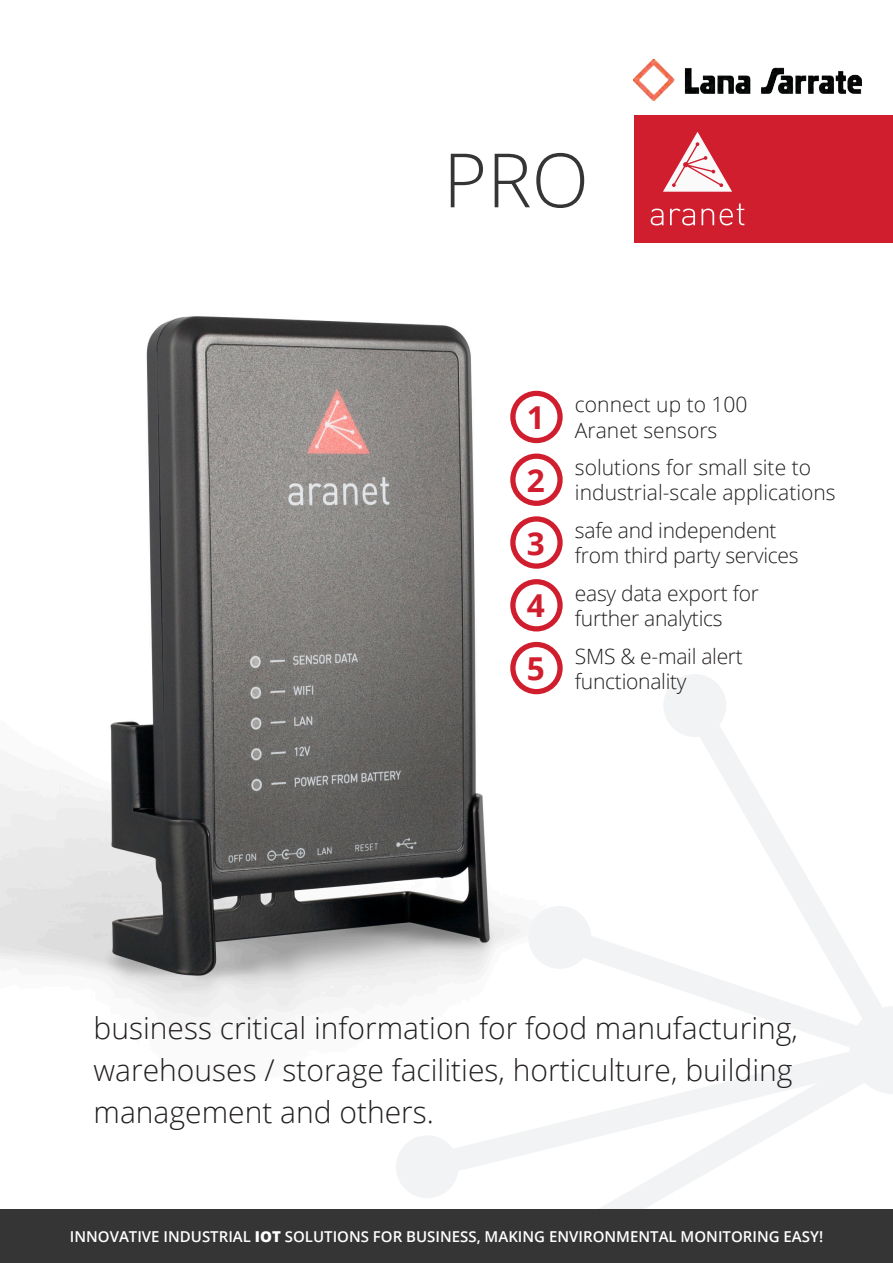
<style>
.page{position:relative;width:893px;height:1263px;background:#fff}
.page>*{position:absolute;margin:0;border:0;box-sizing:border-box;transform-origin:0 0}
.t1{font:300 75px "Open Sans";color:#363536}
.t2{font:700 31.65px "Open Sans";color:#d01e2e}
.t3{font:300 30px/42px "Open Sans";color:#231f20}
.Paragraph_Style_1{font:300 21px/25.2px "Open Sans";letter-spacing:-.015em;color:#231f20}
.t4{font:600 15px "Open Sans";color:#fff}
.s1{font-weight:800}
</style>
<div class="page">
<img style="left:0;top:242px;width:812px;height:778px">
<svg style="left:264px;top:674px;width:629px;height:536px"></svg>
<div style="left:634px;top:115px;width:127px;height:127px;background:#d01e2e"></div>
<svg style="left:651px;top:209px;width:12px;height:16px"></svg>
<svg style="left:670px;top:209px;width:25px;height:16px"></svg>
<svg style="left:701px;top:209px;width:13px;height:16px"></svg>
<svg style="left:720px;top:203px;width:24px;height:22px"></svg>
<svg style="left:663px;top:132px;width:69px;height:60px"></svg>
<div style="left:759px;top:115px;width:134px;height:127px;background:#d01e2e"></div>
<div style="left:0;top:1210px;width:893px;height:53px;background:#363536"></div>
<div style="left:510px;top:391px;width:53px;height:52px;border:5px solid #d01e2e;border-radius:50%"></div>
<div style="left:510px;top:453px;width:53px;height:53px;border:5px solid #d01e2e;border-radius:50%"></div>
<div style="left:510px;top:516px;width:53px;height:53px;border:5px solid #d01e2e;border-radius:50%"></div>
<div style="left:510px;top:579px;width:53px;height:52px;border:5px solid #d01e2e;border-radius:50%"></div>
<div style="left:510px;top:642px;width:53px;height:52px;border:5px solid #d01e2e;border-radius:50%"></div>
<img style="left:634px;top:59px;width:228px;height:42px">
<p class="t1" style="left:443px;top:129px;width:147px">PRO</p>
<p class="t2" style="left:527px;top:395px;width:20px">1</p>
<p class="t2" style="left:527px;top:458px;width:20px">2</p>
<p class="t2" style="left:527px;top:521px;width:20px">3</p>
<p class="t2" style="left:527px;top:583px;width:20px">4</p>
<p class="t2" style="left:527px;top:646px;width:20px">5</p>
<p class="Paragraph_Style_1" style="left:575px;top:392px;width:174px">connect up to 100<br>Aranet sensors</p>
<p class="Paragraph_Style_1" style="left:575px;top:454px;width:262px">solutions for small site to industrial-scale applications</p>
<p class="Paragraph_Style_1" style="left:575px;top:517px;width:225px">safe and independent from third party services</p>
<p class="Paragraph_Style_1" style="left:575px;top:580px;width:185px">easy data export for further analytics</p>
<p class="Paragraph_Style_1" style="left:575px;top:643px;width:169px">SMS &amp; e-mail alert functionality</p>
<p class="t3" style="left:94px;top:1006px;width:706px">business critical information for food manufacturing, warehouses / storage facilities, horticulture, building management and others.</p>
<p class="t4" style="left:70px;top:1226px;width:755px">INNOVATIVE INDUSTRIAL <span class="s1">IOT</span> SOLUTIONS FOR BUSINESS, MAKING ENVIRONMENTAL MONITORING EASY!</p>
</div>
